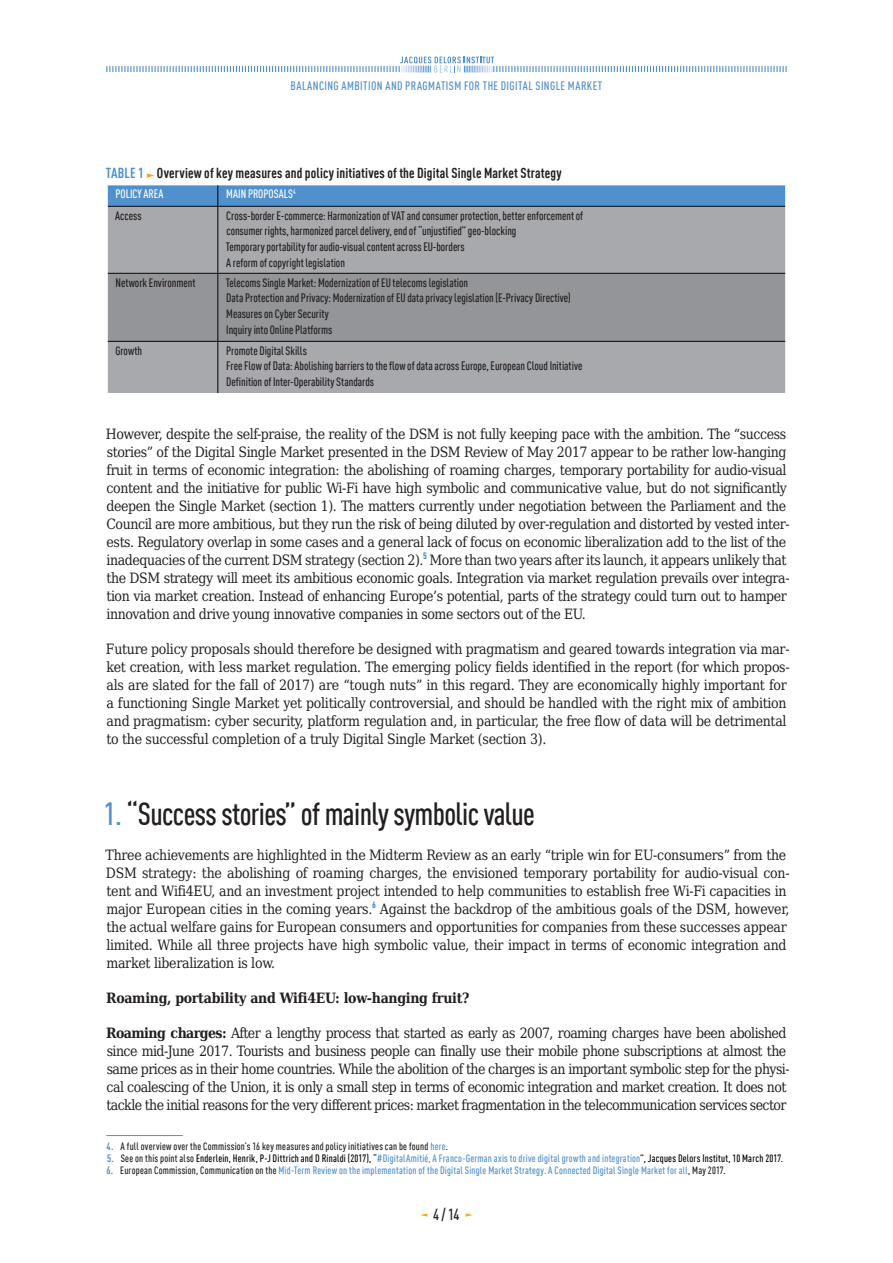
<style>
.page{position:relative;width:893px;height:1263px;background:#fff}
.page>*{position:absolute;margin:0;border:0;box-sizing:border-box;transform-origin:0 0}
.t1{font:500 condensed 31.5px "DIN Offc Pro";letter-spacing:-.02em;color:#231f20}
.t2{font:500 condensed 15.75px "DIN Offc Pro";color:#231f20}
.t3{font:14.25px/18px "DejaVu Serif Condensed";letter-spacing:-.03em;color:#231f20}
.t4{font:700 condensed 14.25px "DIN Offc Pro";letter-spacing:.01em;color:#231f20}
.t5{font:700 14.25px "DejaVu Serif Condensed";letter-spacing:-.02em;color:#231f20}
.t6{font:500 condensed 12px/15.8px "DIN Offc Pro";color:#231f20}
.t7{font:500 condensed 12px "DIN Offc Pro";letter-spacing:.04em;color:#5090cc}
.t8{font:500 condensed 12px "DIN Offc Pro";color:#fff}
.t9{font:500 condensed 10.5px "DIN Offc Pro";letter-spacing:.02em;color:#000001}
.t10{font:500 condensed 10.5px "DIN Offc Pro";letter-spacing:.02em;color:#5090cc}
.t11{font:500 condensed 10.5px "DIN Offc Pro";letter-spacing:.02em;color:#231f20}
.s1{color:#5090cc}
.s2{font-weight:700}
.s3{font-weight:700;color:#5090cc}
.s4{color:#231f20}
</style>
<div class="page">
<svg style="left:420px;top:1213px;width:8px;height:4px"></svg>
<svg style="left:465px;top:1213px;width:8px;height:4px"></svg>
<svg style="left:106px;top:57px;width:681px;height:15px"></svg>
<svg style="left:146px;top:173px;width:8px;height:5px"></svg>
<div style="left:108px;top:207px;width:677px;height:186px;background:#a8a9ad"></div>
<div style="left:108px;top:274px;width:677px;height:67px;background:#939598"></div>
<svg style="left:107px;top:185px;width:679px;height:21px;background:#5290ca"></svg>
<hr style="left:108px;top:206px;width:110px;height:1px;background:#020407">
<hr style="left:218px;top:206px;width:567px;height:1px;background:#020407">
<hr style="left:217px;top:207px;width:1px;height:66px;background:#020407">
<hr style="left:108px;top:273px;width:110px;height:1px;background:#020407">
<hr style="left:218px;top:273px;width:567px;height:1px;background:#020407">
<hr style="left:217px;top:274px;width:1px;height:67px;background:#020407">
<hr style="left:108px;top:341px;width:110px;height:1px;background:#020407">
<hr style="left:218px;top:341px;width:567px;height:1px;background:#020407">
<hr style="left:217px;top:342px;width:1px;height:51px;background:#020407">
<hr style="left:106px;top:1135px;width:77px;height:1px;background:#5090cc">
<p class="t7" style="left:291px;top:77px;width:13px">Balancing</p>
<p class="t7" style="left:342px;top:77px;width:12px">Ambition</p>
<p class="t7" style="left:385px;top:77px;width:32px">and Pragmatism</p>
<p class="t7" style="left:464px;top:77px;width:48px">for the Digital</p>
<p class="t7" style="left:536px;top:77px;width:11px">Single</p>
<p class="t7" style="left:568px;top:77px;width:14px">Market</p>
<p class="t4" style="left:106px;top:162px;width:461px"><span class="s1">TABLE 1</span> Overview of key measures and policy initiatives of the Digital Single Market Strategy<sup>4</sup></p>
<p class="t8" style="left:115px;top:185px;width:50px">POLICY AREA</p>
<p class="t8" style="left:226px;top:185px;width:71px">MAIN PROPOSALS<sup>4</sup></p>
<p class="t6" style="left:115px;top:207px;width:28px">Access</p>
<p class="t6" style="left:226px;top:207px;width:359px">Cross-border E-commerce: Harmonization of VAT and consumer protection, better enforcement of consumer rights, harmonized parcel delivery, end of “unjustified” geo-blocking<br>Temporary portability for audio-visual content across EU-borders<br>A reform of copyright legislation</p>
<p class="t6" style="left:116px;top:273px;width:81px">Network Environment</p>
<p class="t6" style="left:226px;top:273px;width:347px">Telecoms Single Market: Modernization of EU telecoms legislation<br>Data Protection and Privacy: Modernization of EU data privacy legislation (E-Privacy Directive)<br>Measures on Cyber Security<br>Inquiry into Online Platforms</p>
<p class="t6" style="left:115px;top:341px;width:28px">Growth</p>
<p class="t6" style="left:226px;top:341px;width:358px">Promote Digital Skills<br>Free Flow of Data: Abolishing barriers to the flow of data across Europe, European Cloud Initiative<br>Definition of Inter-Operability Standards</p>
<p class="t3" style="left:106px;top:423px;width:685px">However, despite the self-praise, the reality of the DSM is not fully keeping pace with the ambition. The “success stories” of the Digital Single Market presented in the DSM Review of May 2017 appear to be rather low-hanging fruit in terms of economic integration: the abolishing of roaming charges, temporary portability for audio-visual content and the initiative for public Wi-Fi have high symbolic and communicative value, but do not significantly deepen the Single Market (section 1). The matters currently under negotiation between the Parliament and the Council are more ambitious, but they run the risk of being diluted by over-regulation and distorted by vested inter&shy;ests. Regulatory overlap in some cases and a general lack of focus on economic liberalization add to the list of the inadequacies of the current DSM strategy (section 2).<sup>5</sup> More than two years after its launch, it appears unlikely that the DSM strategy will meet its ambitious economic goals. Integration via market regulation prevails over integra&shy;tion via market creation. Instead of enhancing Europe’s potential, parts of the strategy could turn out to hamper innovation and drive young innovative companies in some sectors out of the EU.</p>
<p class="t3" style="left:106px;top:638px;width:685px">Future policy proposals should therefore be designed with pragmatism and geared towards integration via mar&shy;ket creation, with less market regulation. The emerging policy fields identified in the report (for which propos&shy;als are slated for the fall of 2017) are “tough nuts” in this regard. They are economically highly important for a functioning Single Market yet politically controversial, and should be handled with the right mix of ambition and pragmatism: cyber security, platform regulation and, in particular, the free flow of data will be detrimental to the successful completion of a truly Digital Single Market (section 3).</p>
<h1 class="t1" style="left:104px;top:790px;width:433px"><span class="s1">1.</span> “Success stories” of mainly symbolic value</h1>
<p class="t3" style="left:106px;top:844px;width:685px">Three achievements are highlighted in the Midterm Review as an early “triple win for EU-consumers” from the DSM strategy: the abolishing of roaming charges, the envisioned temporary portability for audio-visual con&shy;tent and Wifi4EU, and an investment project intended to help communities to establish free Wi-Fi capacities in major European cities in the coming years.<sup>6</sup> Against the backdrop of the ambitious goals of the DSM, however, the actual welfare gains for European consumers and opportunities for companies from these successes appear limited. While all three projects have high symbolic value, their impact in terms of economic integration and market liberalization is low.</p>
<p class="t5" style="left:106px;top:985px;width:365px">Roaming, portability and Wifi4EU: low-hanging fruit?</p>
<p class="t3" style="left:106px;top:1022px;width:685px"><span class="s2">Roaming charges:</span> After a lengthy process that started as early as 2007, roaming charges have been abolished since mid-June 2017. Tourists and business people can finally use their mobile phone subscriptions at almost the same prices as in their home countries. While the abolition of the charges is an important symbolic step for the physi&shy;cal coalescing of the Union, it is only a small step in terms of economic integration and market creation. It does not tackle the initial reasons for the very different prices: market fragmentation in the telecommunication services sector</p>
<p class="t11" style="left:107px;top:1138px;width:343px"><span class="s3">4.</span> A full overview over the Commission’s 16 key measures and policy initiatives can be found <span class="s1">here</span>.</p>
<p class="t9" style="left:107px;top:1150px;width:677px"><span class="s3">5.</span> <span class="s4">See on this point also</span> Enderlein, Henrik, P-J Dittrich and D Rinaldi (2017), “<span class="s1">#DigitalAmitié, A Franco-German axis to drive digital growth and integration</span>”, Jacques Delors Institut, 10 March 2017.</p>
<p class="t10" style="left:107px;top:1162px;width:620px"><span class="s2">6.</span> <span class="s4">European Commission, Communication on the</span> Mid-Term Review on the implementation of the Digital Single Market Strategy. A Connected Digital Single Market for all<span class="s4">, May 2017.</span></p>
<p class="t2" style="left:433px;top:1203px;width:28px">4 / 14</p>
</div>
